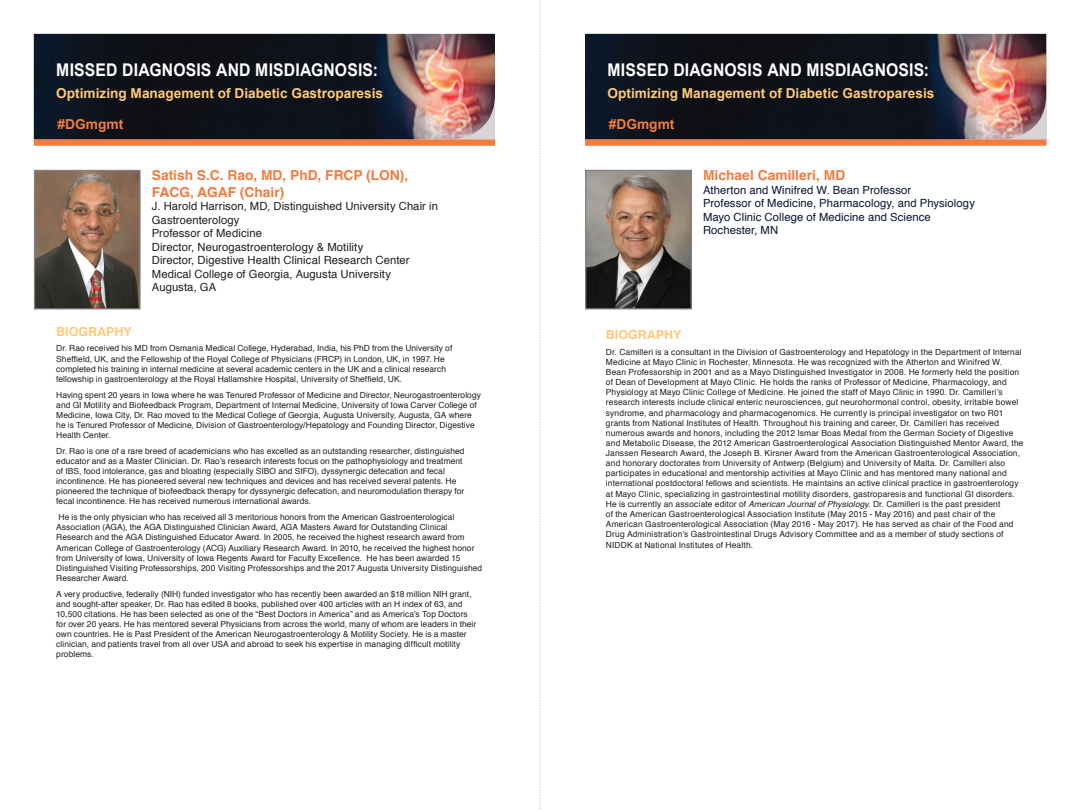
<style>
.page{position:relative;width:1080px;height:810px;background:#fff}
.page>*{position:absolute;margin:0;border:0;box-sizing:border-box;transform-origin:0 0}
.t1{font:700 17.5px "Arial";letter-spacing:.01em;color:#fff;scale:.9 1}
.Body_text{font:700 13.75px/16.5px "Helvetica";color:#f47b3e}
.t2{font:700 13.75px "Arial";color:#f47c3e}
.t3{font:700 13.62px "Arial";color:#feca79}
.MM085Headerpink{font:700 12.5px "Helvetica";color:#feca79}
.t4{font:11.25px/13.5px "Helvetica";letter-spacing:.01em;color:#231f20}
.t5{font:11.25px/13.5px "Helvetica";letter-spacing:.01em;color:#0a1532}
.MM077_body{font:8.5px/10.1px "Helvetica";letter-spacing:.01em;color:#231f20}
.s1{font-style:italic}
</style>
<div class="page">
<img style="left:34px;top:34px;width:461px;height:105px">
<img style="left:585px;top:34px;width:461px;height:105px">
<div style="left:34px;top:139px;width:461px;height:7px;background:#f47b3e"></div>
<div style="left:585px;top:139px;width:461px;height:7px;background:#f47b3e"></div>
<svg style="left:539px;top:1px;width:2px;height:808px"></svg>
<img style="left:36px;top:172px;width:103px;height:135px">
<div style="left:34px;top:170px;width:107px;height:139px;border:1px solid #858087"></div>
<img style="left:587px;top:172px;width:103px;height:135px">
<div style="left:585px;top:170px;width:107px;height:139px;border:1px solid #858087"></div>
<h1 class="t1" style="left:56px;top:59px;width:359px">MISSED DIAGNOSIS AND MISDIAGNOSIS:</h1>
<h1 class="t1" style="left:608px;top:59px;width:359px">MISSED DIAGNOSIS AND MISDIAGNOSIS:</h1>
<h3 class="t3" style="left:56px;top:84px;width:328px">Optimizing Management of Diabetic Gastroparesis</h3>
<h3 class="t3" style="left:608px;top:84px;width:328px">Optimizing Management of Diabetic Gastroparesis</h3>
<h2 class="t2" style="left:58px;top:115px;width:67px">#DGmgmt</h2>
<h2 class="t2" style="left:609px;top:115px;width:67px">#DGmgmt</h2>
<p class="Body_text" style="left:152px;top:167px;width:258px">Satish S.C. Rao, MD, PhD, FRCP (LON),<br>FACG, AGAF (Chair)</p>
<p class="t4" style="left:152px;top:200px;width:288px">J. Harold Harrison, MD, Distinguished University Chair in<br>Gastroenterology</p>
<p class="t4" style="left:152px;top:227px;width:112px">Professor of Medicine</p>
<p class="t4" style="left:152px;top:240px;width:213px">Director, Neurogastroenterology &amp; Motility</p>
<p class="t4" style="left:152px;top:254px;width:259px">Director, Digestive Health Clinical Research Center</p>
<p class="t4" style="left:152px;top:267px;width:241px">Medical College of Georgia, Augusta University</p>
<p class="t4" style="left:152px;top:281px;width:66px">Augusta, GA</p>
<p class="MM085Headerpink" style="left:56px;top:321px;width:77px">BIOGRAPHY</p>
<p class="MM077_body" style="left:56px;top:344px;width:398px">Dr. Rao received his MD from Osmania Medical College, Hyderabad, India, his PhD from the University of Sheffield, UK, and the Fellowship of the Royal College of Physicians (FRCP) in London, UK, in 1997. He completed his training in internal medicine at several academic centers in the UK and a clinical research fellowship in gastroenterology at the Royal Hallamshire Hospital, University of Sheffield, UK.</p>
<p class="MM077_body" style="left:56px;top:390px;width:426px">Having spent 20 years in Iowa where he was Tenured Professor of Medicine and Director, Neurogastroenterology and GI Motility and Biofeedback Program, Department of Internal Medicine, University of Iowa Carver College of Medicine, Iowa City, Dr. Rao moved to the Medical College of Georgia, Augusta University, Augusta, GA where he is Tenured Professor of Medicine, Division of Gastroenterology/Hepatology and Founding Director, Digestive Health Center.</p>
<p class="MM077_body" style="left:56px;top:446px;width:410px">Dr. Rao is one of a rare breed of academicians who has excelled as an outstanding researcher, distinguished educator and as a Master Clinician. Dr. Rao’s research interests focus on the pathophysiology and treatment of IBS, food intolerance, gas and bloating (especially SIBO and SIFO), dyssynergic defecation and fecal incontinence. He has pioneered several new techniques and devices and has received several patents. He pioneered the technique of biofeedback therapy for dyssynergic defecation, and neuromodulation therapy for fecal incontinence. He has received numerous international awards.</p>
<p class="MM077_body" style="left:56px;top:512px;width:428px">He is the only physician who has received all 3 meritorious honors from the American Gastroenterological Association (AGA), the AGA Distinguished Clinician Award, AGA Masters Award for Outstanding Clinical Research and the AGA Distinguished Educator Award. In 2005, he received the highest research award from American College of Gastroenterology (ACG) Auxiliary Research Award. In 2010, he received the highest honor from University of Iowa, University of Iowa Regents Award for Faculty Excellence. He has been awarded 15<br>Distinguished Visiting Professorships, 200 Visiting Professorships and the 2017 Augusta University Distinguished Researcher Award.</p>
<p class="MM077_body" style="left:56px;top:589px;width:422px">A very productive, federally (NIH) funded investigator who has recently been awarded an $18 million NIH grant, and sought-after speaker, Dr. Rao has edited 8 books, published over 400 articles with an H index of 63, and 10,500 citations. He has been selected as one of the “Best Doctors in America” and as America’s Top Doctors for over 20 years. He has mentored several Physicians from across the world, many of whom are leaders in their own countries. He is Past President of the American Neurogastroenterology &amp; Motility Society. He is a master clinician, and patients travel from all over USA and abroad to seek his expertise in managing difficult motility problems.</p>
<p class="Body_text" style="left:703px;top:167px;width:144px">Michael Camilleri, MD</p>
<p class="t5" style="left:703px;top:183px;width:273px">Atherton and Winifred W. Bean Professor<br>Professor of Medicine, Pharmacology, and Physiology Mayo Clinic College of Medicine and Science Rochester, MN</p>
<p class="MM085Headerpink" style="left:606px;top:325px;width:77px">BIOGRAPHY</p>
<p class="MM077_body" style="left:606px;top:347px;width:419px">Dr. Camilleri is a consultant in the Division of Gastroenterology and Hepatology in the Department of Internal Medicine at Mayo Clinic in Rochester, Minnesota. He was recognized with the Atherton and Winifred W.<br>Bean Professorship in 2001 and as a Mayo Distinguished Investigator in 2008. He formerly held the position of Dean of Development at Mayo Clinic. He holds the ranks of Professor of Medicine, Pharmacology, and Physiology at Mayo Clinic College of Medicine. He joined the staff of Mayo Clinic in 1990. Dr. Camilleri’s research interests include clinical enteric neurosciences, gut neurohormonal control, obesity, irritable bowel syndrome, and pharmacology and pharmacogenomics. He currently is principal investigator on two R01 grants from National Institutes of Health. Throughout his training and career, Dr. Camilleri has received numerous awards and honors, including the 2012 Ismar Boas Medal from the German Society of Digestive and Metabolic Disease, the 2012 American Gastroenterological Association Distinguished Mentor Award, the Janssen Research Award, the Joseph B. Kirsner Award from the American Gastroenterological Association, and honorary doctorates from University of Antwerp (Belgium) and University of Malta. Dr. Camilleri also participates in educational and mentorship activities at Mayo Clinic and has mentored many national and international postdoctoral fellows and scientists. He maintains an active clinical practice in gastroenterology at Mayo Clinic, specializing in gastrointestinal motility disorders, gastroparesis and functional GI disorders.<br>He is currently an associate editor of <span class="s1">American Journal of Physiology</span>. Dr. Camilleri is the past president<br>of the American Gastroenterological Association Institute (May 2015 - May 2016) and past chair of the American Gastroenterological Association (May 2016 - May 2017). He has served as chair of the Food and Drug Administration’s Gastrointestinal Drugs Advisory Committee and as a member of study sections of NIDDK at National Institutes of Health.</p>
</div>
